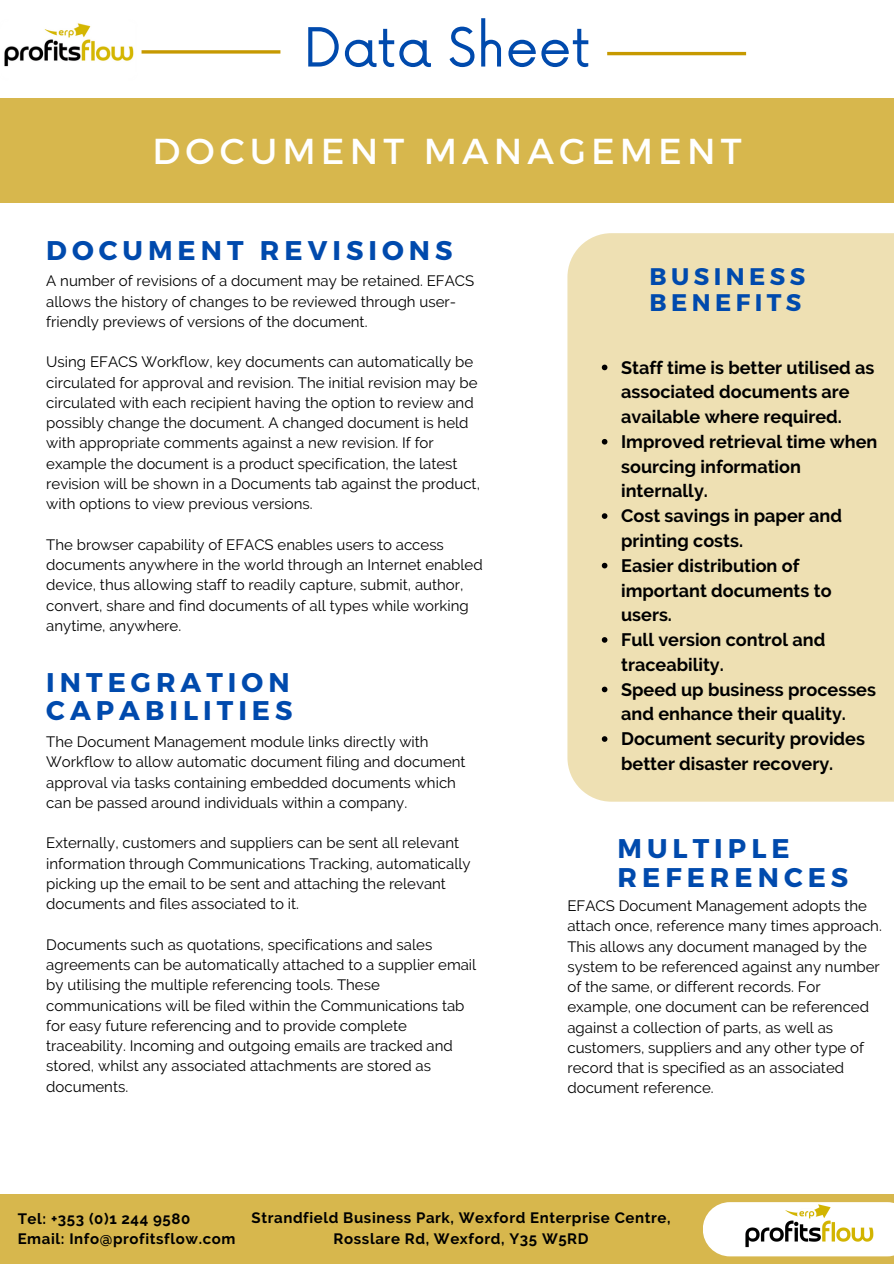
<style>
.page{position:relative;width:894px;height:1264px;background:#fff}
.page>*{position:absolute;margin:0;border:0;box-sizing:border-box;transform-origin:0 0}
.t1{font:52.5px "Now";color:#004aad}
.t2{font:36px "Montserrat";letter-spacing:.14em;color:#fff}
.t3{font:700 27px/28.2px "Montserrat";letter-spacing:.185em;color:#004aad}
.t4{font:700 24px/26px "Montserrat";letter-spacing:.185em;color:#004aad}
.t5{font:700 18px/24.8px "Raleway";color:#000}
.t6{font:15px/20.2px "Raleway";color:#000}
.t7{font:700 15px/20.2px "Raleway";letter-spacing:.04em;color:#000;text-align:center}
</style>
<div class="page">
<div style="left:0;top:99px;width:893px;height:104px;background:#d7b74d"></div>
<div style="left:567px;top:233px;width:326px;height:568px;background:#eee0b3"></div>
<div style="left:0;top:1193px;width:893px;height:70px;background:#d7b74d"></div>
<svg style="left:703px;top:1202px;width:190px;height:54px;background:#fbf8ee"></svg>
<svg style="left:145px;top:50px;width:135px;height:4px"></svg>
<hr style="left:607px;top:52px;width:138px;height:3px;background:#c69900">
<svg style="left:601px;top:364px;width:6px;height:6px"></svg>
<svg style="left:601px;top:439px;width:6px;height:5px"></svg>
<svg style="left:601px;top:513px;width:6px;height:6px"></svg>
<svg style="left:601px;top:563px;width:6px;height:5px"></svg>
<svg style="left:601px;top:637px;width:6px;height:5px"></svg>
<svg style="left:601px;top:686px;width:6px;height:6px"></svg>
<svg style="left:601px;top:736px;width:6px;height:5px"></svg>
<img style="left:0;top:23px;width:145px;height:76px">
<img style="left:732px;top:1193px;width:153px;height:55px">
<p class="t1" style="left:303px;top:18px;width:288px">Data Sheet</p>
<p class="t2" style="left:152px;top:128px;width:590px">DOCUMENT MANAGEMENT</p>
<p class="t3" style="left:46px;top:234px;width:407px">DOCUMENT REVISIONS</p>
<h4 class="t6" style="left:46px;top:271px;width:429px">A number of revisions of a document may be retained. EFACS allows the history of changes to be reviewed through user&shy;friendly previews of versions of the document.</h4>
<p class="t6" style="left:46px;top:352px;width:435px">Using EFACS Workflow, key documents can automatically be circulated for approval and revision. The initial revision may be circulated with each recipient having the option to review and possibly change the document. A changed document is held with appropriate comments against a new revision. If for example the document is a product specification, the latest revision will be shown in a Documents tab against the product, with options to view previous versions.</p>
<p class="t6" style="left:46px;top:534px;width:438px">The browser capability of EFACS enables users to access documents anywhere in the world through an Internet enabled device, thus allowing staff to readily capture, submit, author, convert, share and find documents of all types while working anytime, anywhere.</p>
<p class="t3" style="left:46px;top:666px;width:248px">INTEGRATION<br>CAPABILITIES</p>
<p class="t6" style="left:46px;top:731px;width:421px">The Document Management module links directly with Workflow to allow automatic document filing and document approval via tasks containing embedded documents which can be passed around individuals within a company.</p>
<p class="t6" style="left:46px;top:833px;width:426px">Externally, customers and suppliers can be sent all relevant information through Communications Tracking, automatically picking up the email to be sent and attaching the relevant documents and files associated to it.</p>
<p class="t6" style="left:46px;top:934px;width:431px">Documents such as quotations, specifications and sales agreements can be automatically attached to a supplier email by utilising the multiple referencing tools. These communications will be filed within the Communications tab for easy future referencing and to provide complete traceability. Incoming and outgoing emails are tracked and stored, whilst any associated attachments are stored as documents.</p>
<h1 class="t4" style="left:649px;top:262px;width:157px">BUSINESS<br>BENEFITS</h1>
<p class="t5" style="left:621px;top:355px;width:255px">Staff time is better utilised as associated documents are available where required.</p>
<p class="t5" style="left:621px;top:429px;width:258px">Improved retrieval time when sourcing information internally.</p>
<h2 class="t5" style="left:621px;top:503px;width:222px">Cost savings in paper and printing costs.</h2>
<h3 class="t5" style="left:621px;top:553px;width:212px">Easier distribution of important documents to users.</h3>
<p class="t5" style="left:621px;top:627px;width:206px">Full version control and traceability.</p>
<p class="t5" style="left:621px;top:677px;width:256px">Speed up business processes and enhance their quality.</p>
<p class="t5" style="left:621px;top:726px;width:245px">Document security provides better disaster recovery.</p>
<p class="t3" style="left:617px;top:833px;width:232px">MULTIPLE<br>REFERENCES</p>
<h3 class="t6" style="left:567px;top:895px;width:316px">EFACS Document Management adopts the attach once, reference many times approach.<br>This allows any document managed by the system to be referenced against any number of the same, or different records. For example, one document can be referenced against a collection of parts, as well as customers, suppliers and any other type of record that is specified as an associated document reference.</h3>
<p class="t7" style="left:18px;top:1208px;width:219px;text-align:left">Tel: +353 (0)1 244 9580<br>Email: Info@profitsflow.com</p>
<h3 class="t7" style="left:251px;top:1207px;width:420px">Strandfield Business Park, Wexford Enterprise Centre,<br>Rosslare Rd, Wexford, Y35 W5RD</h3>
</div>
